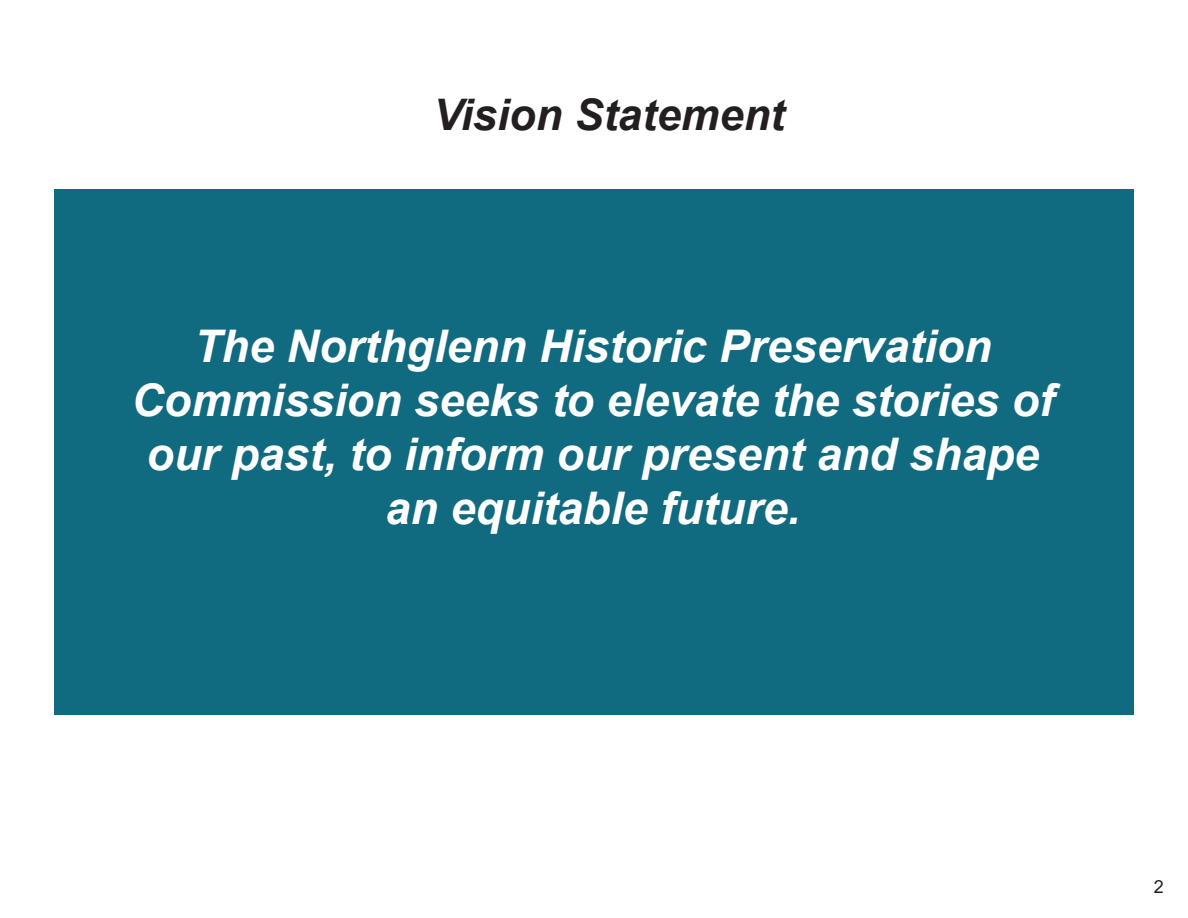
<style>
.page{position:relative;width:1188px;height:918px;background:#fff}
.page>*{position:absolute;margin:0;border:0;box-sizing:border-box;transform-origin:0 0}
.t1{font:italic 700 45px/54px "Arial";color:#fff;text-align:center}
.t2{font:italic 700 43.5px "Arial";color:#231f20}
.t3{font:18px "Arial";color:#231f20}
</style>
<div class="page">
<div style="left:54px;top:189px;width:1080px;height:526px;background:#106a80"></div>
<p class="t2" style="left:433px;top:86px;width:353px">Vision Statement</p>
<p class="t1" style="left:132px;top:321px;width:924px">The Northglenn Historic Preservation Commission seeks to elevate the stories of our past, to inform our present and shape an equitable future.</p>
<p class="t3" style="left:1154px;top:875px;width:12px">2</p>
</div>
